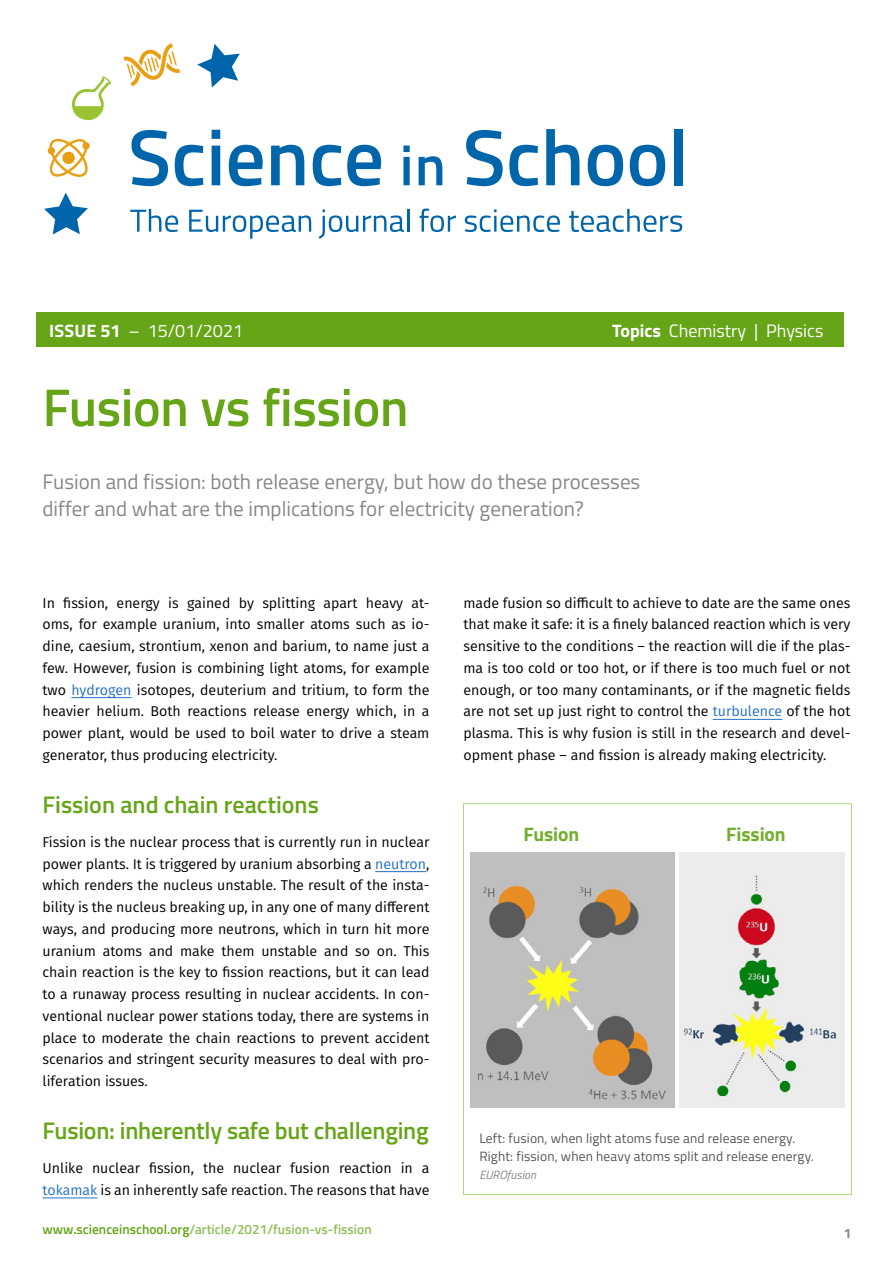
<style>
.page{position:relative;width:893px;height:1263px;background:#fff}
.page>*{position:absolute;margin:0;border:0;box-sizing:border-box;transform-origin:0 0}
.Heading_1{font:600 52.95px "Titillium Web";letter-spacing:-.01em;color:#65a517}
.Heading_2{font:600 24px "Titillium Web";letter-spacing:-.01em;color:#65a517}
.Teaser{font:21px/27px "Titillium Web";color:#878786}
.Heading__box{font:700 19.5px "Titillium Web";letter-spacing:-.005em;color:#74ae2e}
.Issue{font:18px "Titillium Web";color:#fff}
.copy_FIRA{font:14.25px/21.8px "Fira Sans";color:#000;text-align:justify}
.t1{font:13.5px/18px "Titillium Web";letter-spacing:.01em;color:#565656}
.t2{font:600 13.5px "Titillium Web";color:#90be58}
.t3{font:700 13.5px "Titillium Web";color:#878786}
.Credit{font:italic 12px "Titillium Web";color:#878786}
.s1{font-weight:700}
.s2{color:#256fc1}
.s3{color:#65a517}
</style>
<div class="page">
<svg style="left:197px;top:44px;width:43px;height:44px"></svg>
<svg style="left:72px;top:76px;width:39px;height:45px"></svg>
<svg style="left:131px;top:130px;width:37px;height:56px"></svg>
<svg style="left:175px;top:145px;width:28px;height:41px"></svg>
<svg style="left:212px;top:130px;width:8px;height:55px"></svg>
<svg style="left:229px;top:145px;width:34px;height:41px"></svg>
<svg style="left:271px;top:145px;width:33px;height:40px"></svg>
<svg style="left:313px;top:145px;width:28px;height:41px"></svg>
<svg style="left:347px;top:145px;width:34px;height:41px"></svg>
<svg style="left:403px;top:146px;width:7px;height:39px"></svg>
<svg style="left:419px;top:156px;width:23px;height:29px"></svg>
<svg style="left:466px;top:130px;width:37px;height:56px"></svg>
<svg style="left:509px;top:145px;width:29px;height:41px"></svg>
<svg style="left:546px;top:129px;width:33px;height:56px"></svg>
<svg style="left:588px;top:145px;width:35px;height:41px"></svg>
<svg style="left:630px;top:145px;width:35px;height:41px"></svg>
<div style="left:674px;top:129px;width:9px;height:56px;background:#0065ab"></div>
<svg style="left:130px;top:209px;width:48px;height:23px"></svg>
<svg style="left:189px;top:210px;width:122px;height:29px"></svg>
<svg style="left:319px;top:209px;width:85px;height:30px"></svg>
<hr style="left:407px;top:209px;width:2px;height:23px;background:#0065ab">
<svg style="left:420px;top:209px;width:36px;height:23px"></svg>
<svg style="left:465px;top:209px;width:95px;height:23px"></svg>
<svg style="left:569px;top:209px;width:113px;height:23px"></svg>
<svg style="left:124px;top:43px;width:56px;height:43px"></svg>
<svg style="left:44px;top:193px;width:44px;height:41px"></svg>
<svg style="left:47px;top:139px;width:43px;height:38px"></svg>
<div style="left:463px;top:803px;width:389px;height:392px;border:1px solid #add97a"></div>
<hr style="left:71px;top:697px;width:61px;height:1px;background:#256fc1">
<hr style="left:375px;top:871px;width:51px;height:1px;background:#256fc1">
<hr style="left:43px;top:1198px;width:54px;height:1px;background:#256fc1">
<div style="left:36px;top:312px;width:808px;height:35px;background:#65a517"></div>
<hr style="left:713px;top:719px;width:69px;height:1px;background:#256fc1">
<img style="left:471px;top:852px;width:203px;height:256px">
<img style="left:679px;top:852px;width:165px;height:256px">
<p class="Issue" style="left:49px;top:317px;width:196px"><span class="s1">ISSUE 51</span> – 15/01/2021</p>
<p class="Issue" style="left:612px;top:317px;width:213px"><span class="s1">Topics</span> Chemistry | Physics</p>
<p class="Heading_1" style="left:43px;top:368px;width:367px">Fusion vs fission</p>
<p class="Teaser" style="left:43px;top:467px;width:599px">Fusion and fission: both release energy, but how do these processes differ and what are the implications for electricity generation?</p>
<p class="copy_FIRA" style="left:43px;top:591px;width:388px">In fission, energy is gained by splitting apart heavy at&shy;oms, for example uranium, into smaller atoms such as io&shy;dine, caesium, strontium, xenon and barium, to name just a few. However, fusion is combining light atoms, for example two <span class="s2">hydrogen</span> isotopes, deuterium and tritium, to form the heavier helium. Both reactions release energy which, in a power plant, would be used to boil water to drive a steam generator, thus producing electricity.</p>
<p class="Heading_2" style="left:43px;top:787px;width:278px">Fission and chain reactions</p>
<p class="copy_FIRA" style="left:43px;top:831px;width:388px">Fission is the nuclear process that is currently run in nuclear power plants. It is triggered by uranium absorbing a <span class="s2">neutron</span>, which renders the nucleus unstable. The result of the insta&shy;bility is the nucleus breaking up, in any one of many different ways, and producing more neutrons, which in turn hit more uranium atoms and make them unstable and so on. This chain reaction is the key to fission reactions, but it can lead to a runaway process resulting in nuclear accidents. In con&shy;ventional nuclear power stations today, there are systems in place to moderate the chain reactions to prevent accident scenarios and stringent security measures to deal with pro&shy;liferation issues.</p>
<p class="Heading_2" style="left:43px;top:1113px;width:388px">Fusion: inherently safe but challenging</p>
<p class="copy_FIRA" style="left:43px;top:1157px;width:388px">Unlike nuclear fission, the nuclear fusion reaction in a <span class="s2">tokamak</span> is an inherently safe reaction. The reasons that have</p>
<p class="copy_FIRA" style="left:463px;top:591px;width:389px">made fusion so difficult to achieve to date are the same ones that make it safe: it is a finely balanced reaction which is very sensitive to the conditions – the reaction will die if the plas&shy;ma is too cold or too hot, or if there is too much fuel or not enough, or too many contaminants, or if the magnetic fields are not set up just right to control the <span class="s2">turbulence</span> of the hot plasma. This is why fusion is still in the research and devel&shy;opment phase – and fission is already making electricity.</p>
<p class="Heading__box" style="left:523px;top:819px;width:57px">Fusion</p>
<p class="Heading__box" style="left:726px;top:819px;width:61px">Fission</p>
<p class="t1" style="left:479px;top:1128px;width:336px">Left: fusion, when light atoms fuse and release energy.<br>Right: fission, when heavy atoms split and release energy.</p>
<p class="Credit" style="left:479px;top:1166px;width:58px">EUROfusion</p>
<p class="t2" style="left:43px;top:1219px;width:331px"><span class="s3">www.scienceinschool.org</span>/article/2021/fusion-vs-fission</p>
<p class="t3" style="left:844px;top:1223px;width:9px">1</p>
</div>
